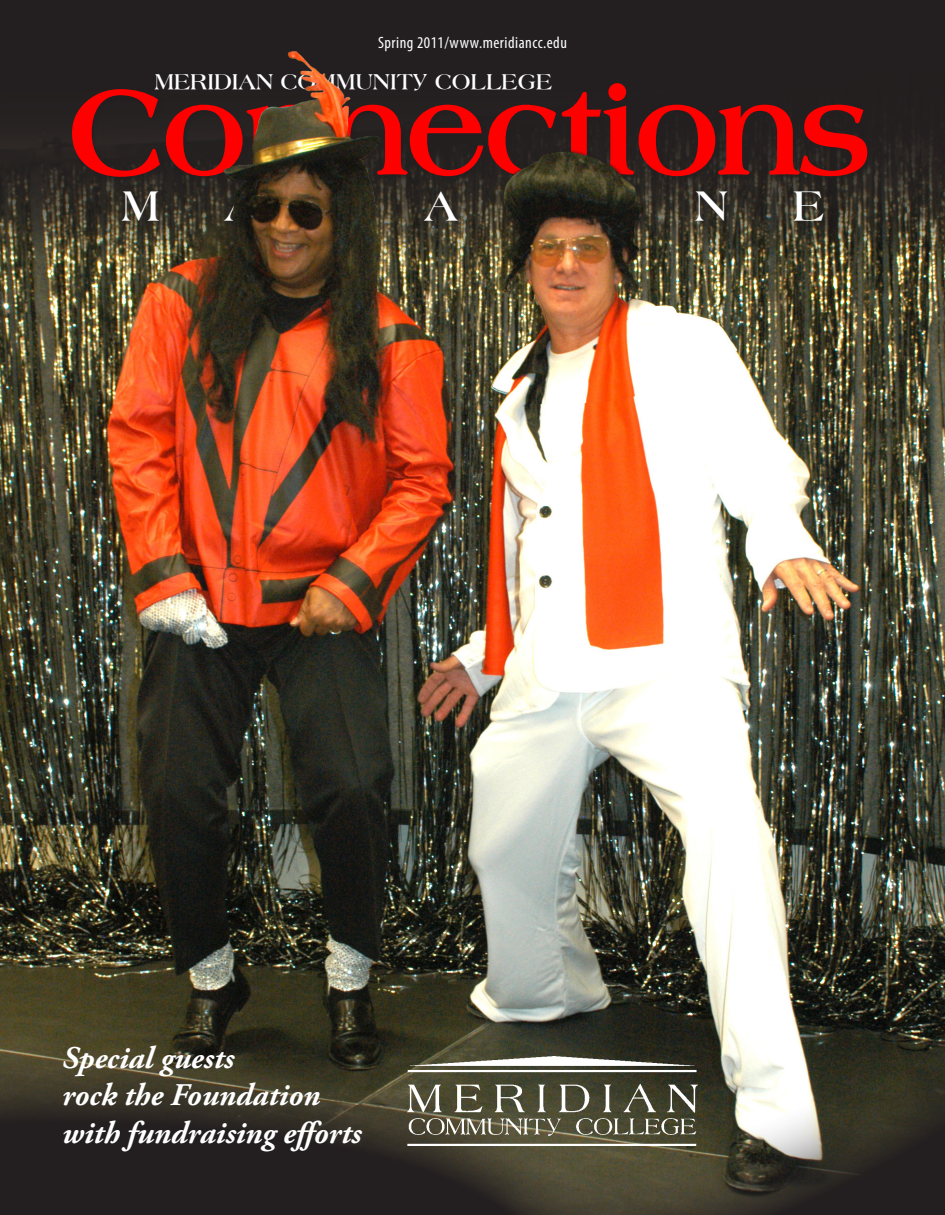
<style>
.page{position:relative;width:945px;height:1215px;background:#fff}
.page>*{position:absolute;margin:0;border:0;box-sizing:border-box;transform-origin:0 0}
.t1{font:700 124.5px "Americana";color:#f00}
.t2{font:700 43.5px "Americana";color:#fff}
.t3{font:italic 700 31.5px/37.8px "Adobe Garamond Pro";color:#fff}
.t4{font:700 22.5px "Americana";color:#fff}
.t5{font:condensed 16.5px "Myriad Pro";letter-spacing:.03em;color:#fff}
</style>
<div class="page">
<img style="left:0;top:258px;width:945px;height:617px">
<svg style="left:0;top:0;width:945px;height:258px;background:#2b2723"></svg>
<svg style="left:71px;top:81px;width:798px;height:97px;background:#481b1b"></svg>
<div style="left:122px;top:191px;width:707px;height:36px;background:#231f20;opacity:.75"></div>
<img style="left:0;top:875px;width:945px;height:340px">
<img style="left:407px;top:1057px;width:291px;height:88px">
<img style="left:144px;top:42px;width:617px;height:421px">
<p class="t5" style="left:378px;top:33px;width:190px">Spring 2011/www.meridiancc.edu</p>
<p class="t4" style="left:154px;top:68px;width:399px">MERIDIAN C OMMUNITY C OLLEGE</p>
<h1 class="t1" style="left:68px;top:61px;width:804px">CONNECTIONS</h1>
<h2 class="t2" style="left:121px;top:181px;width:39px">M</h2>
<h2 class="t2" style="left:225px;top:181px;width:35px">A</h2>
<h2 class="t2" style="left:424px;top:181px;width:35px">A</h2>
<h2 class="t2" style="left:695px;top:181px;width:35px">N</h2>
<h2 class="t2" style="left:793px;top:181px;width:33px">E</h2>
<p class="t3" style="left:62px;top:1039px;width:301px">Special guests<br>rock the Foundation with fundraising efforts</p>
</div>
